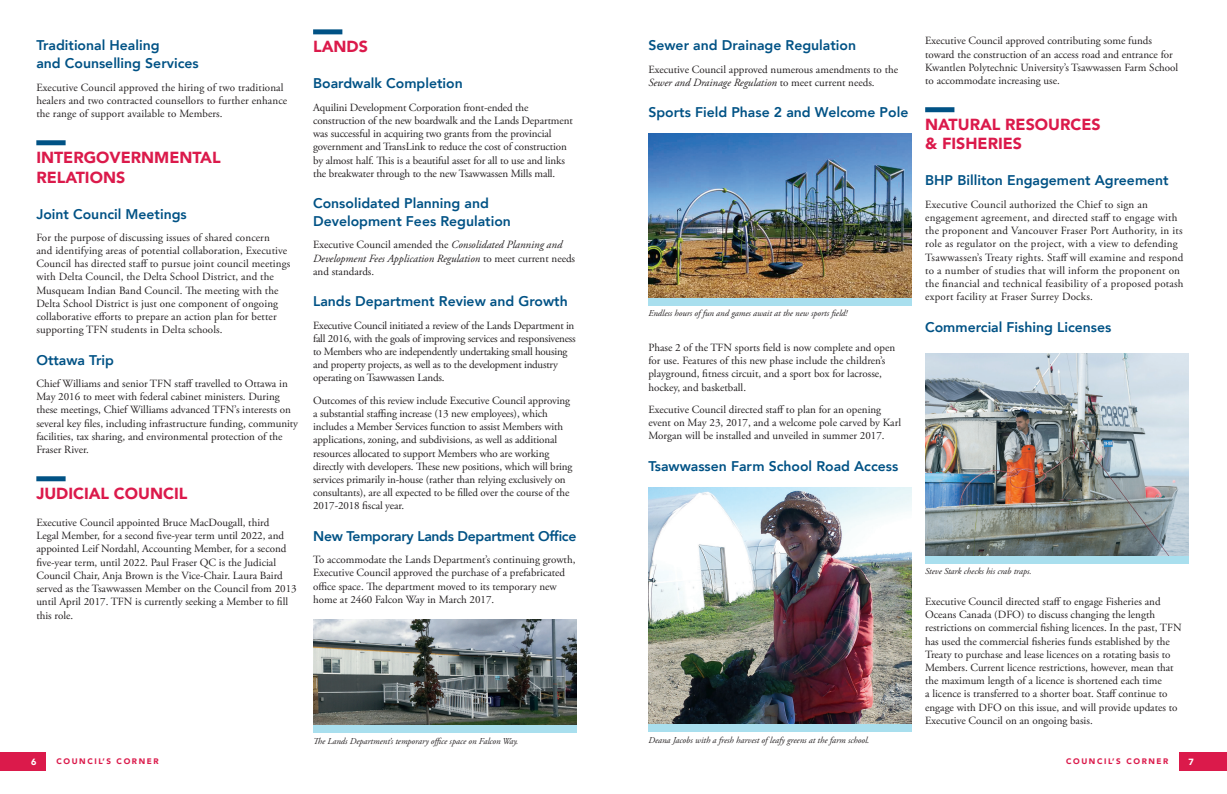
<style>
.page{position:relative;width:1227px;height:794px;background:#fff}
.page>*{position:absolute;margin:0;border:0;box-sizing:border-box;transform-origin:0 0}
.t1{font:900 16px/19.2px "Avenir";color:#db1a4b}
.t2{font:800 14px/18px "Avenir";color:#005285}
.t3{font:800 14px "Avenir";letter-spacing:-.02em;color:#005285}
.t4{font:11px/13.2px "Adobe Garamond Pro";color:#231f20}
.t5{font:11px/13.2px "Adobe Garamond Pro";letter-spacing:.02em;color:#231f20}
.t6{font:11px/13.2px "Adobe Garamond Pro";letter-spacing:-.02em;color:#231f20}
.t7{font:italic 11px/13.2px "Adobe Garamond Pro";color:#231f20}
.t8{font:italic 9px "Adobe Garamond Pro";color:#231f20}
.t9{font:900 9px "Avenir";color:#fff}
.t10{font:900 8px "Avenir";letter-spacing:.2em;color:#db1a4b}
.s1{font-style:normal}
.s2{font-style:italic}
</style>
<div class="page">
<div style="left:1179px;top:752px;width:48px;height:18px;background:#db1a4b"></div>
<div style="left:0;top:752px;width:45px;height:18px;background:#db1a4b"></div>
<div style="left:313px;top:29px;width:29px;height:5px;background:#005285"></div>
<div style="left:925px;top:107px;width:29px;height:5px;background:#005285"></div>
<img style="left:313px;top:619px;width:263px;height:106px">
<div style="left:313px;top:725px;width:263px;height:7px;background:#a9dfee"></div>
<div style="left:36px;top:140px;width:30px;height:5px;background:#005285"></div>
<div style="left:36px;top:476px;width:30px;height:5px;background:#005285"></div>
<img style="left:648px;top:487px;width:264px;height:237px">
<div style="left:648px;top:724px;width:264px;height:7px;background:#a9dfee"></div>
<img style="left:925px;top:353px;width:263px;height:202px">
<div style="left:925px;top:555px;width:263px;height:8px;background:#a9dfee"></div>
<img style="left:648px;top:134px;width:264px;height:164px">
<div style="left:648px;top:298px;width:264px;height:7px;background:#a9dfee"></div>
<p class="t2" style="left:36px;top:37px;width:164px">Traditional Healing<br>and Counselling Services</p>
<p class="t4" style="left:36px;top:81px;width:252px">Executive Council approved the hiring of two traditional healers and two contracted counsellors to further enhance the range of support available to Members.</p>
<h1 class="t1" style="left:36px;top:148px;width:186px">INTERGOVERNMENTAL<br>RELATIONS</h1>
<p class="t2" style="left:36px;top:205px;width:152px">Joint Council Meetings</p>
<p class="t4" style="left:36px;top:231px;width:255px">For the purpose of discussing issues of shared concern<br>and identifying areas of potential collaboration, Executive Council has directed staff to pursue joint council meetings with Delta Council, the Delta School District, and the Musqueam Indian Band Council. The meeting with the Delta School District is just one component of ongoing collaborative efforts to prepare an action plan for better supporting TFN students in Delta schools.</p>
<p class="t2" style="left:36px;top:351px;width:79px">Ottawa Trip</p>
<p class="t4" style="left:36px;top:377px;width:263px">Chief Williams and senior TFN staff travelled to Ottawa in May 2016 to meet with federal cabinet ministers. During these meetings, Chief Williams advanced TFN’s interests on several key files, including infrastructure funding, community facilities, tax sharing, and environmental protection of the Fraser River.</p>
<h1 class="t1" style="left:36px;top:483px;width:153px">JUDICIAL COUNCIL</h1>
<p class="t4" style="left:36px;top:516px;width:262px">Executive Council appointed Bruce MacDougall, third<br>Legal Member, for a second five-year term until 2022, and appointed Leif Nordahl, Accounting Member, for a second five-year term, until 2022. Paul Fraser QC is the Judicial Council Chair, Anja Brown is the Vice-Chair. Laura Baird served as the Tsawwassen Member on the Council from 2013 until April 2017. TFN is currently seeking a Member to fill this role.</p>
<h1 class="t1" style="left:313px;top:37px;width:56px">LANDS</h1>
<p class="t2" style="left:313px;top:75px;width:151px">Boardwalk Completion</p>
<p class="t4" style="left:313px;top:101px;width:261px">Aquilini Development Corporation front-ended the construction of the new boardwalk and the Lands Department was successful in acquiring two grants from the provincial government and TransLink to reduce the cost of construction by almost half. This is a beautiful asset for all to use and links the breakwater through to the new Tsawwassen Mills mall.</p>
<p class="t2" style="left:313px;top:194px;width:199px">Consolidated Planning and<br>Development Fees Regulation</p>
<p class="t7" style="left:313px;top:238px;width:264px"><span class="s1">Executive Council amended the</span> Consolidated Planning and<br>Development Fees Application Regulation <span class="s1">to meet current needs and standards.</span></p>
<p class="t2" style="left:313px;top:292px;width:256px">Lands Department Review and Growth</p>
<p class="t6" style="left:313px;top:319px;width:264px">Executive Council initiated a review of the Lands Department in fall 2016, with the goals of improving services and responsiveness to Members who are independently undertaking small housing and property projects, as well as to the development industry operating on Tsawwassen Lands.</p>
<p class="t4" style="left:313px;top:394px;width:261px">Outcomes of this review include Executive Council approving a substantial staffing increase (13 new employees), which includes a Member Services function to assist Members with applications, zoning, and subdivisions, as well as additional resources allocated to support Members who are working directly with developers. These new positions, which will bring services primarily in-house (rather than relying exclusively on consultants), are all expected to be filled over the course of the 2017-2018 fiscal year.</p>
<p class="t3" style="left:313px;top:525px;width:265px">New Temporary Lands Department Office</p>
<p class="t4" style="left:313px;top:553px;width:264px">To accommodate the Lands Department’s continuing growth, Executive Council approved the purchase of a prefabricated office space. The department moved to its temporary new home at 2460 Falcon Way in March 2017.</p>
<p class="t2" style="left:648px;top:37px;width:209px">Sewer and Drainage Regulation</p>
<p class="t4" style="left:648px;top:63px;width:251px">Executive Council approved numerous amendments to the<br><span class="s2">Sewer and Drainage Regulation</span> to meet current needs.</p>
<p class="t2" style="left:648px;top:103px;width:261px">Sports Field Phase 2 and Welcome Pole</p>
<p class="t8" style="left:648px;top:308px;width:200px">Endless hours of fun and games await at the new sports field!</p>
<p class="t4" style="left:648px;top:341px;width:248px">Phase 2 of the TFN sports field is now complete and open for use. Features of this new phase include the children’s playground, fitness circuit, and a sport box for lacrosse, hockey, and basketball.</p>
<p class="t4" style="left:648px;top:403px;width:254px">Executive Council directed staff to plan for an opening event on May 23, 2017, and a welcome pole carved by Karl<br>Morgan will be installed and unveiled in summer 2017.</p>
<p class="t2" style="left:648px;top:457px;width:251px">Tsawwassen Farm School Road Access</p>
<p class="t8" style="left:313px;top:735px;width:207px">The Lands Department’s temporary office space on Falcon Way.</p>
<p class="t8" style="left:648px;top:734px;width:223px">Deana Jacobs with a fresh harvest of leafy greens at the farm school.</p>
<p class="t4" style="left:925px;top:35px;width:254px">Executive Council approved contributing some funds toward the construction of an access road and entrance for Kwantlen Polytechnic University’s Tsawwassen Farm School to accommodate increasing use.</p>
<h1 class="t1" style="left:925px;top:115px;width:177px">NATURAL RESOURCES &amp; FISHERIES</h1>
<p class="t2" style="left:925px;top:171px;width:245px">BHP Billiton Engagement Agreement</p>
<p class="t5" style="left:925px;top:198px;width:260px">Executive Council authorized the Chief to sign an engagement agreement, and directed staff to engage with the proponent and Vancouver Fraser Port Authority, in its role as regulator on the project, with a view to defending Tsawwassen’s Treaty rights. Staff will examine and respond to a number of studies that will inform the proponent on the financial and technical feasibility of a proposed potash export facility at Fraser Surrey Docks.</p>
<p class="t2" style="left:925px;top:318px;width:188px">Commercial Fishing Licenses</p>
<p class="t8" style="left:925px;top:565px;width:108px">Steve Stark checks his crab traps.</p>
<p class="t4" style="left:925px;top:595px;width:258px">Executive Council directed staff to engage Fisheries and Oceans Canada (DFO) to discuss changing the length restrictions on commercial fishing licences. In the past, TFN has used the commercial fisheries funds established by the Treaty to purchase and lease licences on a rotating basis to Members. Current licence restrictions, however, mean that the maximum length of a licence is shortened each time<br>a licence is transferred to a shorter boat. Staff continue to engage with DFO on this issue, and will provide updates to Executive Council on an ongoing basis.</p>
<p class="t9" style="left:31px;top:753px;width:7px">6</p>
<p class="t10" style="left:56px;top:754px;width:104px">COUNCIL’S CORNER</p>
<p class="t10" style="left:1066px;top:754px;width:104px">COUNCIL’S CORNER</p>
<p class="t9" style="left:1188px;top:753px;width:7px">7</p>
</div>
